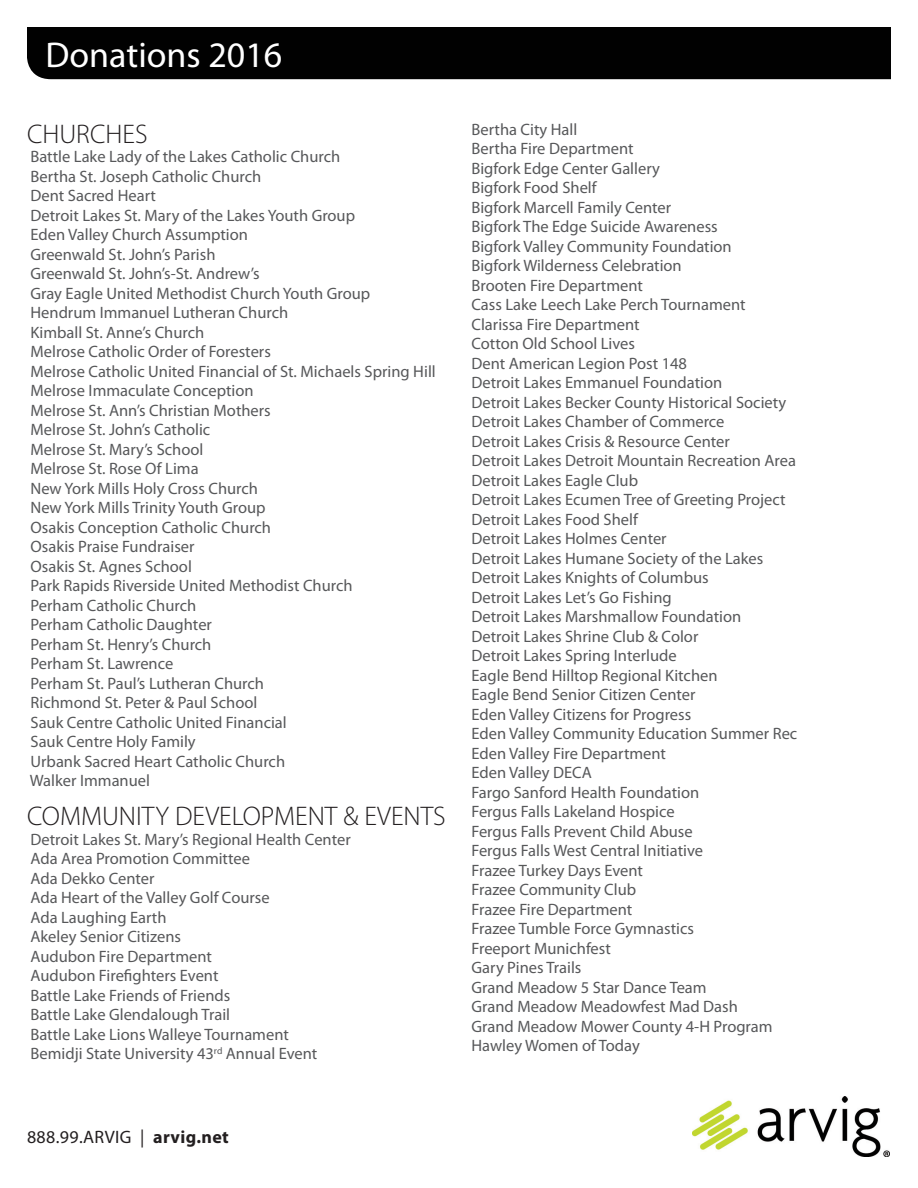
<style>
.page{position:relative;width:918px;height:1188px;background:#fff}
.page>*{position:absolute;margin:0;border:0;box-sizing:border-box;transform-origin:0 0}
.t1{font:36px "Myriad Pro";color:#fff}
.t2{font:300 27px "Myriad Pro";color:#231f20}
.t3{font:18px "Myriad Pro";letter-spacing:.02em;color:#231f20}
.t4{font:16.5px "Myriad Pro";color:#57585a}
.s1{font-weight:700}
</style>
<div class="page">
<div style="left:27px;top:27px;width:864px;height:52px;background:#010101"></div>
<img style="left:693px;top:1096px;width:196px;height:60px">
<h1 class="t1" style="left:45px;top:32px;width:238px">Donations 2016</h1>
<p class="t2" style="left:27px;top:117px;width:122px">CHURCHES</p>
<p class="t4" style="left:30px;top:146px;width:311px">Battle Lake Lady of the Lakes Catholic Church</p>
<p class="t4" style="left:30px;top:166px;width:232px">Bertha St. Joseph Catholic Church</p>
<p class="t4" style="left:30px;top:185px;width:127px">Dent Sacred Heart</p>
<p class="t4" style="left:30px;top:205px;width:326px">Detroit Lakes St. Mary of the Lakes Youth Group</p>
<p class="t4" style="left:30px;top:224px;width:219px">Eden Valley Church Assumption</p>
<p class="t4" style="left:30px;top:244px;width:187px">Greenwald St. John’s Parish</p>
<p class="t4" style="left:30px;top:263px;width:231px">Greenwald St. John’s-St. Andrew’s</p>
<p class="t4" style="left:30px;top:283px;width:341px">Gray Eagle United Methodist Church Youth Group</p>
<p class="t4" style="left:30px;top:302px;width:259px">Hendrum Immanuel Lutheran Church</p>
<p class="t4" style="left:30px;top:322px;width:175px">Kimball St. Anne’s Church</p>
<p class="t4" style="left:30px;top:341px;width:242px">Melrose Catholic Order of Foresters</p>
<p class="t4" style="left:30px;top:361px;width:407px">Melrose Catholic United Financial of St. Michaels Spring Hill</p>
<p class="t4" style="left:30px;top:380px;width:225px">Melrose Immaculate Conception</p>
<p class="t4" style="left:30px;top:400px;width:242px">Melrose St. Ann’s Christian Mothers</p>
<p class="t4" style="left:30px;top:419px;width:181px">Melrose St. John’s Catholic</p>
<p class="t4" style="left:30px;top:439px;width:174px">Melrose St. Mary’s School</p>
<p class="t4" style="left:30px;top:458px;width:170px">Melrose St. Rose Of Lima</p>
<p class="t4" style="left:30px;top:478px;width:229px">New York Mills Holy Cross Church</p>
<p class="t4" style="left:30px;top:497px;width:237px">New York Mills Trinity Youth Group</p>
<p class="t4" style="left:30px;top:517px;width:242px">Osakis Conception Catholic Church</p>
<p class="t4" style="left:30px;top:536px;width:166px">Osakis Praise Fundraiser</p>
<p class="t4" style="left:30px;top:556px;width:163px">Osakis St. Agnes School</p>
<p class="t4" style="left:30px;top:575px;width:324px">Park Rapids Riverside United Methodist Church</p>
<p class="t4" style="left:30px;top:595px;width:167px">Perham Catholic Church</p>
<p class="t4" style="left:30px;top:614px;width:183px">Perham Catholic Daughter</p>
<p class="t4" style="left:30px;top:634px;width:182px">Perham St. Henry’s Church</p>
<p class="t4" style="left:30px;top:653px;width:144px">Perham St. Lawrence</p>
<p class="t4" style="left:30px;top:673px;width:235px">Perham St. Paul’s Lutheran Church</p>
<p class="t4" style="left:30px;top:692px;width:228px">Richmond St. Peter &amp; Paul School</p>
<p class="t4" style="left:30px;top:712px;width:258px">Sauk Centre Catholic United Financial</p>
<p class="t4" style="left:30px;top:731px;width:167px">Sauk Centre Holy Family</p>
<p class="t4" style="left:30px;top:751px;width:256px">Urbank Sacred Heart Catholic Church</p>
<p class="t4" style="left:30px;top:770px;width:122px">Walker Immanuel</p>
<p class="t2" style="left:27px;top:800px;width:420px">COMMUNITY DEVELOPMENT &amp; EVENTS</p>
<p class="t4" style="left:30px;top:829px;width:322px">Detroit Lakes St. Mary’s Regional Health Center</p>
<p class="t4" style="left:30px;top:848px;width:221px">Ada Area Promotion Committee</p>
<p class="t4" style="left:30px;top:868px;width:126px">Ada Dekko Center</p>
<p class="t4" style="left:30px;top:887px;width:241px">Ada Heart of the Valley Golf Course</p>
<p class="t4" style="left:30px;top:907px;width:138px">Ada Laughing Earth</p>
<p class="t4" style="left:30px;top:926px;width:152px">Akeley Senior Citizens</p>
<p class="t4" style="left:30px;top:946px;width:183px">Audubon Fire Department</p>
<p class="t4" style="left:30px;top:965px;width:190px">Audubon Firefighters Event</p>
<p class="t4" style="left:30px;top:985px;width:201px">Battle Lake Friends of Friends</p>
<p class="t4" style="left:30px;top:1004px;width:201px">Battle Lake Glendalough Trail</p>
<p class="t4" style="left:30px;top:1024px;width:260px">Battle Lake Lions Walleye Tournament</p>
<p class="t4" style="left:30px;top:1043px;width:288px">Bemidji State University 43<sup>rd</sup> Annual Event</p>
<p class="t3" style="left:27px;top:1126px;width:203px">888.99.ARVIG | <span class="s1">arvig.net</span></p>
<p class="t4" style="left:471px;top:119px;width:107px">Bertha City Hall</p>
<p class="t4" style="left:471px;top:139px;width:164px">Bertha Fire Department</p>
<p class="t4" style="left:471px;top:158px;width:190px">Bigfork Edge Center Gallery</p>
<p class="t4" style="left:471px;top:178px;width:127px">Bigfork Food Shelf</p>
<p class="t4" style="left:471px;top:197px;width:201px">Bigfork Marcell Family Center</p>
<p class="t4" style="left:471px;top:217px;width:248px">Bigfork The Edge Suicide Awareness</p>
<p class="t4" style="left:471px;top:236px;width:262px">Bigfork Valley Community Foundation</p>
<p class="t4" style="left:471px;top:256px;width:212px">Bigfork Wilderness Celebration</p>
<p class="t4" style="left:471px;top:275px;width:173px">Brooten Fire Department</p>
<p class="t4" style="left:471px;top:295px;width:276px">Cass Lake Leech Lake Perch Tournament</p>
<p class="t4" style="left:471px;top:314px;width:170px">Clarissa Fire Department</p>
<p class="t4" style="left:471px;top:334px;width:165px">Cotton Old School Lives</p>
<p class="t4" style="left:471px;top:353px;width:217px">Dent American Legion Post 148</p>
<p class="t4" style="left:471px;top:373px;width:252px">Detroit Lakes Emmanuel Foundation</p>
<p class="t4" style="left:471px;top:392px;width:316px">Detroit Lakes Becker County Historical Society</p>
<p class="t4" style="left:471px;top:412px;width:255px">Detroit Lakes Chamber of Commerce</p>
<p class="t4" style="left:471px;top:431px;width:260px">Detroit Lakes Crisis &amp; Resource Center</p>
<p class="t4" style="left:471px;top:451px;width:326px">Detroit Lakes Detroit Mountain Recreation Area</p>
<p class="t4" style="left:471px;top:470px;width:168px">Detroit Lakes Eagle Club</p>
<p class="t4" style="left:471px;top:490px;width:316px">Detroit Lakes Ecumen Tree of Greeting Project</p>
<p class="t4" style="left:471px;top:509px;width:168px">Detroit Lakes Food Shelf</p>
<p class="t4" style="left:471px;top:529px;width:197px">Detroit Lakes Holmes Center</p>
<p class="t4" style="left:471px;top:548px;width:293px">Detroit Lakes Humane Society of the Lakes</p>
<p class="t4" style="left:471px;top:568px;width:239px">Detroit Lakes Knights of Columbus</p>
<p class="t4" style="left:471px;top:587px;width:202px">Detroit Lakes Let’s Go Fishing</p>
<p class="t4" style="left:471px;top:607px;width:271px">Detroit Lakes Marshmallow Foundation</p>
<p class="t4" style="left:471px;top:626px;width:228px">Detroit Lakes Shrine Club &amp; Color</p>
<p class="t4" style="left:471px;top:646px;width:207px">Detroit Lakes Spring Interlude</p>
<p class="t4" style="left:471px;top:665px;width:248px">Eagle Bend Hilltop Regional Kitchen</p>
<p class="t4" style="left:471px;top:685px;width:226px">Eagle Bend Senior Citizen Center</p>
<p class="t4" style="left:471px;top:704px;width:221px">Eden Valley Citizens for Progress</p>
<p class="t4" style="left:471px;top:724px;width:327px">Eden Valley Community Education Summer Rec</p>
<p class="t4" style="left:471px;top:743px;width:196px">Eden Valley Fire Department</p>
<p class="t4" style="left:471px;top:763px;width:122px">Eden Valley DECA</p>
<p class="t4" style="left:471px;top:782px;width:229px">Fargo Sanford Health Foundation</p>
<p class="t4" style="left:471px;top:802px;width:205px">Fergus Falls Lakeland Hospice</p>
<p class="t4" style="left:471px;top:821px;width:223px">Fergus Falls Prevent Child Abuse</p>
<p class="t4" style="left:471px;top:841px;width:233px">Fergus Falls West Central Initiative</p>
<p class="t4" style="left:471px;top:860px;width:173px">Frazee Turkey Days Event</p>
<p class="t4" style="left:471px;top:880px;width:166px">Frazee Community Club</p>
<p class="t4" style="left:471px;top:899px;width:162px">Frazee Fire Department</p>
<p class="t4" style="left:471px;top:919px;width:224px">Frazee Tumble Force Gymnastics</p>
<p class="t4" style="left:471px;top:938px;width:141px">Freeport Munichfest</p>
<p class="t4" style="left:471px;top:958px;width:111px">Gary Pines Trails</p>
<p class="t4" style="left:471px;top:977px;width:237px">Grand Meadow 5 Star Dance Team</p>
<p class="t4" style="left:471px;top:997px;width:268px">Grand Meadow Meadowfest Mad Dash</p>
<p class="t4" style="left:471px;top:1016px;width:303px">Grand Meadow Mower County 4-H Program</p>
<p class="t4" style="left:471px;top:1036px;width:170px">Hawley Women of Today</p>
</div>
